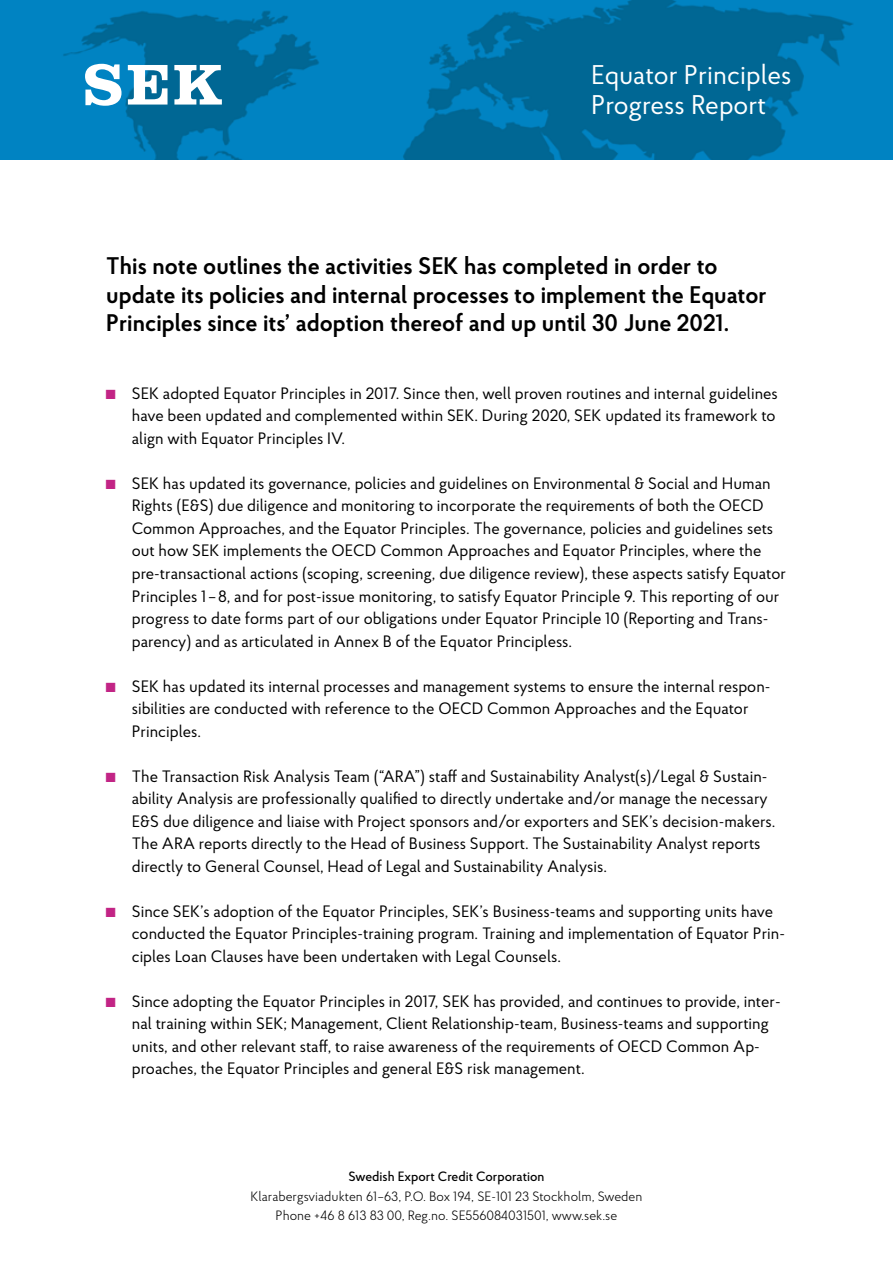
<style>
.page{position:relative;width:893px;height:1263px;background:#fff}
.page>*{position:absolute;margin:0;border:0;box-sizing:border-box;transform-origin:0 0}
.t1{font:27px/30px "Proba Pro";color:#fff}
.t2{font:600 24px/28.8px "Proba Pro";color:#000}
.t3{font:16.5px/22.5px "Proba Pro";color:#000}
.t4{font:300 13.5px "Proba Pro";color:#000}
.t5{font:500 13.5px "Proba Pro";color:#000}
.s1{font-family:"Merriweather";color:#c22485}
</style>
<div class="page">
<img style="left:1px;top:1px;width:892px;height:159px">
<svg style="left:85px;top:64px;width:36px;height:42px"></svg>
<svg style="left:128px;top:65px;width:40px;height:40px"></svg>
<svg style="left:174px;top:65px;width:48px;height:40px"></svg>
<p class="t1" style="left:591px;top:59px;width:202px">Equator Principles<br>Progress Report</p>
<p class="t2" style="left:106px;top:251px;width:662px">This note outlines the activities SEK has completed in order to update its policies and internal processes to implement the Equator<br>Principles since its’ adoption thereof and up until 30 June 2021.</p>
<p class="t3" style="left:132px;top:382px;width:648px;text-indent:-26px"><span class="s1">◼</span> SEK adopted Equator Principles in 2017. Since then, well proven routines and internal guidelines have been updated and complemented within SEK. During 2020, SEK updated its framework to align with Equator Principles IV.</p>
<p class="t3" style="left:132px;top:472px;width:656px;text-indent:-26px"><span class="s1">◼</span> SEK has updated its governance, policies and guidelines on Environmental &amp; Social and Human Rights (E&amp;S) due diligence and monitoring to incorporate the requirements of both the OECD Common Approaches, and the Equator Principles. The governance, policies and guidelines sets out how SEK implements the OECD Common Approaches and Equator Principles, where the pre-transactional actions (scoping, screening, due diligence review), these aspects satisfy Equator Principles 1–8, and for post-issue monitoring, to satisfy Equator Principle 9. This reporting of our progress to date forms part of our obligations under Equator Principle 10 (Reporting and Trans&shy;parency) and as articulated in Annex B of the Equator Principless.</p>
<p class="t3" style="left:132px;top:674px;width:640px;text-indent:-26px"><span class="s1">◼</span> SEK has updated its internal processes and management systems to ensure the internal respon&shy;sibilities are conducted with reference to the OECD Common Approaches and the Equator<br>Principles.</p>
<p class="t3" style="left:132px;top:764px;width:645px;text-indent:-26px"><span class="s1">◼</span> The Transaction Risk Analysis Team (“ARA”) staff and Sustainability Analyst(s)/Legal &amp; Sustain&shy;ability Analysis are professionally qualified to directly undertake and/or manage the necessary E&amp;S due diligence and liaise with Project sponsors and/or exporters and SEK’s decision-makers.<br>The ARA reports directly to the Head of Business Support. The Sustainability Analyst reports directly to General Counsel, Head of Legal and Sustainability Analysis.</p>
<p class="t3" style="left:132px;top:899px;width:655px;text-indent:-26px"><span class="s1">◼</span> Since SEK’s adoption of the Equator Principles, SEK’s Business-teams and supporting units have conducted the Equator Principles-training program. Training and implementation of Equator Prin&shy;ciples Loan Clauses have been undertaken with Legal Counsels.</p>
<p class="t3" style="left:132px;top:989px;width:650px;text-indent:-26px"><span class="s1">◼</span> Since adopting the Equator Principles in 2017, SEK has provided, and continues to provide, inter&shy;nal training within SEK; Management, Client Relationship-team, Business-teams and supporting units, and other relevant staff, to raise awareness of the requirements of OECD Common Ap&shy;proaches, the Equator Principles and general E&amp;S risk management.</p>
<p class="t5" style="left:349px;top:1168px;width:197px">Swedish Export Credit Corporation</p>
<p class="t4" style="left:250px;top:1188px;width:394px">Klarabergsviadukten 61–63, P.O. Box 194, SE-101 23 Stockholm, Sweden</p>
<p class="t4" style="left:276px;top:1207px;width:343px">Phone +46 8 613 83 00, Reg.no. SE556084031501, www.sek.se</p>
</div>
